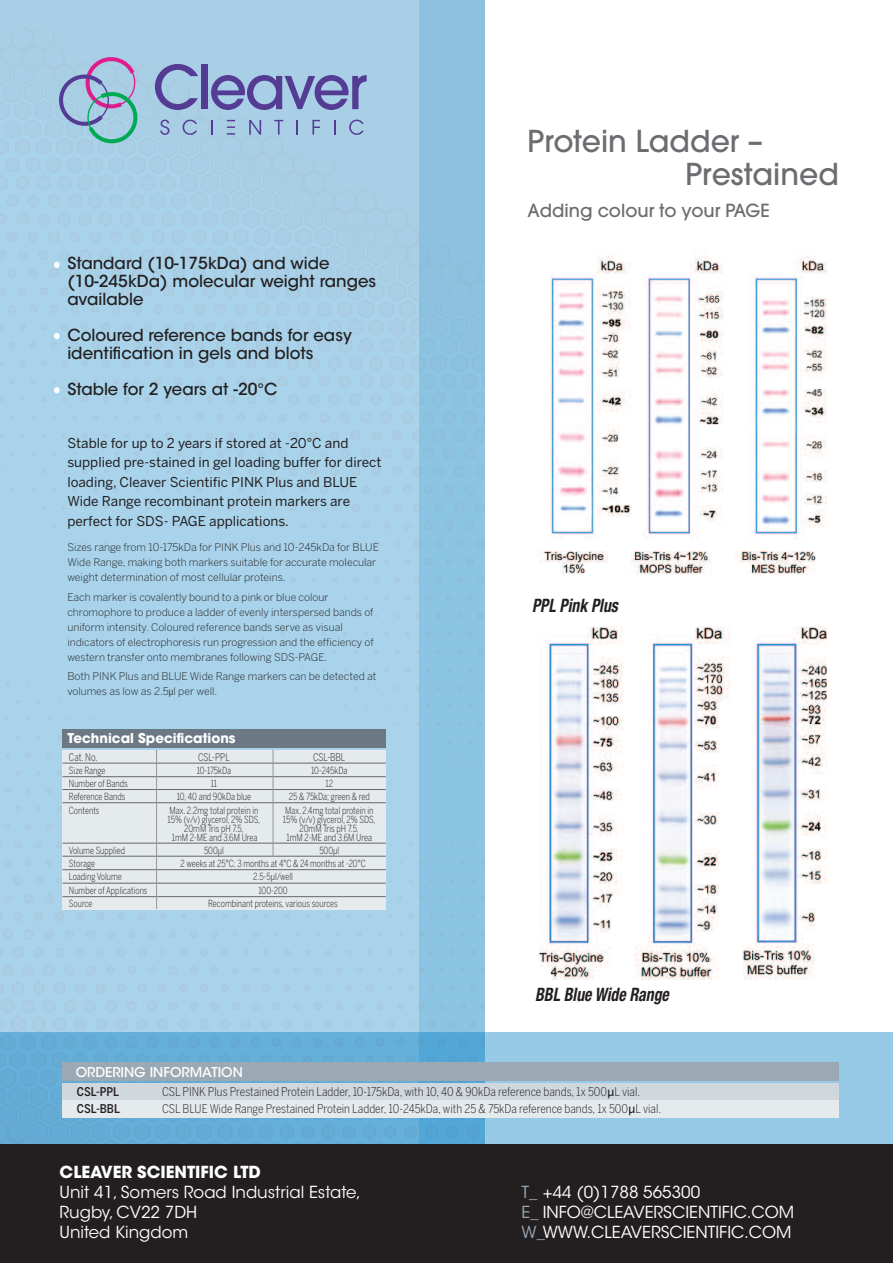
<style>
.page{position:relative;width:893px;height:1263px;background:#fff}
.page>*{position:absolute;margin:0;border:0;box-sizing:border-box;transform-origin:0 0}
.t1{font:500 30px/33px "Avant Garde";color:#6c6d70}
.t2{font:italic 700 condensed 18.6px "Helvetica Neue";color:#231f20;scale:.85 1}
.t3{font:500 18px "Avant Garde";color:#6c6d70}
.t4{font:500 16.5px/18px "ITC Avant Garde Std";color:#231f20}
.t5{font:16.5px/19.8px "ITC Avant Garde Std";color:#fff}
.t6{font:700 16.5px "ITC Avant Garde Std";color:#fff}
.t7{font:13.5px/19.5px "Benton Sans";color:#231f20}
.t8{font:700 13.5px "Avant Garde";color:#fff}
.t9{font:500 13.5px "ITC Avant Garde Std";color:#fff}
.t10{font:300 12px "Benton Sans Cond";color:#231f20}
.t11{font:500 12px "Benton Sans Cond";color:#231f20}
.t12{font:300 10.5px/15px "Benton Sans";color:#231f20}
.t13{font:300 10.5px "Benton Sans Cond";color:#231f20;scale:.9 1}
.t14{font:300 9.75px "Benton Sans Cond";color:#231f20;scale:.9 1}
.s1{font-family:"Helvetica Neue";font-stretch:condensed}
.s2{font-family:"Lucida Grande";font-weight:400}
.s3{color:#9ba9b4}
</style>
<div class="page">
<div style="left:0;top:1033px;width:893px;height:111px;background:#97cae7"></div>
<svg style="left:0;top:853px;width:485px;height:291px;background:#92c6e3"></svg>
<svg style="left:0;top:0;width:485px;height:853px;background:#a8d1e8"></svg>
<div style="left:419px;top:0;width:65px;height:1144px;background:#8cc4e4"></div>
<div style="left:63px;top:1062px;width:776px;height:18px;background:#9ba9b4"></div>
<div style="left:63px;top:1083px;width:776px;height:17px;background:#d0d8de"></div>
<div style="left:63px;top:1100px;width:776px;height:18px;background:#e5eaed"></div>
<svg style="left:54px;top:54px;width:90px;height:93px;background:#9cb9d2"></svg>
<svg style="left:160px;top:120px;width:9px;height:15px"></svg>
<svg style="left:183px;top:120px;width:14px;height:15px"></svg>
<svg style="left:211px;top:120px;width:1px;height:15px"></svg>
<svg style="left:227px;top:120px;width:8px;height:15px"></svg>
<svg style="left:249px;top:120px;width:12px;height:15px"></svg>
<svg style="left:274px;top:120px;width:9px;height:15px"></svg>
<svg style="left:296px;top:120px;width:2px;height:15px"></svg>
<svg style="left:312px;top:120px;width:8px;height:15px"></svg>
<svg style="left:334px;top:120px;width:1px;height:15px"></svg>
<svg style="left:349px;top:120px;width:15px;height:15px"></svg>
<svg style="left:155px;top:64px;width:43px;height:46px;background:#8d9fca"></svg>
<div style="left:201px;top:65px;width:6px;height:44px;background:#543c94"></div>
<svg style="left:211px;top:75px;width:156px;height:35px;background:#828cc0"></svg>
<div style="left:0;top:1144px;width:893px;height:119px;background:#231f20"></div>
<svg style="left:54px;top:262px;width:6px;height:6px"></svg>
<svg style="left:54px;top:333px;width:6px;height:6px"></svg>
<svg style="left:54px;top:387px;width:6px;height:6px"></svg>
<div style="left:63px;top:729px;width:323px;height:18px;background:#6c7985"></div>
<div style="left:63px;top:750px;width:323px;height:159px;background:#e5eaed"></div>
<hr style="left:63px;top:776px;width:323px;height:1px;background:#666769">
<hr style="left:63px;top:763px;width:323px;height:1px;background:#666769">
<hr style="left:63px;top:789px;width:323px;height:1px;background:#666769">
<hr style="left:63px;top:802px;width:323px;height:1px;background:#666769">
<hr style="left:63px;top:856px;width:323px;height:1px;background:#666769">
<hr style="left:63px;top:843px;width:323px;height:1px;background:#666769">
<hr style="left:63px;top:896px;width:323px;height:1px;background:#666769">
<hr style="left:63px;top:869px;width:323px;height:1px;background:#666769">
<hr style="left:63px;top:883px;width:323px;height:1px;background:#666769">
<hr style="left:273px;top:750px;width:1px;height:106px;background:#939598">
<hr style="left:156px;top:750px;width:1px;height:159px;background:#939598">
<img style="left:538px;top:626px;width:288px;height:354px">
<img style="left:540px;top:251px;width:286px;height:324px">
<h3 class="t4" style="left:67px;top:256px;width:310px">Standard (10-175kDa) and wide (10-245kDa) molecular weight ranges available</h3>
<h3 class="t4" style="left:67px;top:328px;width:286px">Coloured reference bands for easy identification in gels and blots</h3>
<h3 class="t4" style="left:67px;top:382px;width:212px">Stable for 2 years at -20°C</h3>
<p class="t7" style="left:67px;top:433px;width:316px">Stable for up to 2 years if stored at -20°C and supplied pre-stained in gel loading buffer for direct loading, Cleaver Scientific PINK Plus and BLUE Wide Range recombinant protein markers are perfect for SDS- PAGE applications.</p>
<p class="t12" style="left:67px;top:540px;width:313px">Sizes range from 10-175kDa for PINK Plus and 10-245kDa for BLUE<br>Wide Range, making both markers suitable for accurate molecular weight determination of most cellular proteins.</p>
<p class="t12" style="left:67px;top:590px;width:308px">Each marker is covalently bound to a pink or blue colour chromophore to produce a ladder of evenly interspersed bands of uniform intensity. Coloured reference bands serve as visual indicators of electrophoresis run progression and the efficiency of western transfer onto membranes following SDS-PAGE.</p>
<p class="t12" style="left:67px;top:669px;width:311px">Both PINK Plus and BLUE Wide Range markers can be detected at volumes as low as 2.5<span class="s1">µ</span>l per well.</p>
<p class="t8" style="left:67px;top:733px;width:170px">Technical Specifications</p>
<p class="t13" style="left:69px;top:751px;width:33px">Cat. No.</p>
<p class="t13" style="left:198px;top:751px;width:37px">CSL-PPL</p>
<p class="t13" style="left:313px;top:751px;width:37px">CSL-BBL</p>
<p class="t14" style="left:69px;top:765px;width:42px">Size Range</p>
<p class="t14" style="left:197px;top:765px;width:40px">10-175kDa</p>
<p class="t14" style="left:311px;top:765px;width:42px">10-245kDa</p>
<p class="t14" style="left:69px;top:778px;width:67px">Number of Bands</p>
<p class="t14" style="left:211px;top:778px;width:9px">11</p>
<p class="t14" style="left:326px;top:778px;width:10px">12</p>
<p class="t14" style="left:69px;top:791px;width:64px">Reference Bands</p>
<p class="t14" style="left:177px;top:791px;width:84px">10, 40 and 90kDa blue</p>
<p class="t14" style="left:289px;top:791px;width:91px">25 &amp; 75kDa; green &amp; red</p>
<p class="t14" style="left:69px;top:805px;width:36px">Contents</p>
<p class="t14" style="left:169px;top:805px;width:100px">Max. 2.2mg total protein in</p>
<p class="t14" style="left:285px;top:805px;width:100px">Max. 2.4mg total protein in</p>
<p class="t14" style="left:168px;top:814px;width:105px">15% (v/v) glycerol, 2% SDS,</p>
<p class="t14" style="left:283px;top:814px;width:105px">15% (v/v) glycerol, 2% SDS,</p>
<p class="t14" style="left:184px;top:823px;width:68px">20mM Tris pH 7.5,</p>
<p class="t14" style="left:300px;top:823px;width:68px">20mM Tris pH 7.5,</p>
<p class="t14" style="left:172px;top:832px;width:97px">1mM 2-ME and 3.6M Urea</p>
<p class="t14" style="left:286px;top:832px;width:97px">1mM 2-ME and 3.6M Urea</p>
<p class="t14" style="left:69px;top:845px;width:64px">Volume Supplied</p>
<p class="t14" style="left:204px;top:845px;width:24px">500µl</p>
<p class="t14" style="left:319px;top:845px;width:24px">500µl</p>
<p class="t14" style="left:69px;top:858px;width:31px">Storage</p>
<p class="t14" style="left:180px;top:858px;width:207px">2 weeks at 25°C; 3 months at 4°C &amp; 24 months at -20°C</p>
<p class="t14" style="left:69px;top:871px;width:60px">Loading Volume</p>
<p class="t14" style="left:253px;top:871px;width:46px">2.5-5µl/well</p>
<p class="t14" style="left:69px;top:885px;width:89px">Number of Applications</p>
<p class="t14" style="left:258px;top:885px;width:34px">100-200</p>
<p class="t14" style="left:69px;top:898px;width:28px">Source</p>
<p class="t14" style="left:208px;top:898px;width:146px">Recombinant proteins, various sources</p>
<p class="t9" style="left:76px;top:1066px;width:169px">ORDERING INFORMATION</p>
<h1 class="t1" style="left:685px;top:127px;width:155px;text-indent:-158px">Protein Ladder –<br>Prestained</h1>
<h3 class="t3" style="left:528px;top:204px;width:244px">Adding colour to your PAGE</h3>
<h2 class="t2" style="left:532px;top:598px;width:102px">PPL Pink Plus</h2>
<h2 class="t2" style="left:535px;top:987px;width:159px">BBL Blue Wide Range</h2>
<p class="t11" style="left:77px;top:1085px;width:44px">CSL-PPL</p>
<p class="t10" style="left:162px;top:1085px;width:480px">CSL PINK Plus Prestained Protein Ladder, 10-175kDa, with 10, 40 &amp; 90kDa reference bands, 1x 500<span class="s2">μ</span>L vial.</p>
<p class="t11" style="left:77px;top:1102px;width:45px">CSL-BBL</p>
<p class="t10" style="left:162px;top:1102px;width:501px">CSL BLUE Wide Range Prestained Protein Ladder, 10-245kDa, with 25 &amp; 75kDa reference bands, 1x 500<span class="s2">μ</span>L vial.</p>
<h3 class="t6" style="left:60px;top:1166px;width:203px">CLEAVER SCIENTIFIC LTD</h3>
<h3 class="t5" style="left:60px;top:1184px;width:303px">Unit 41, Somers Road Industrial Estate,<br>Rugby, CV22 7DH<br>United Kingdom</h3>
<h3 class="t5" style="left:521px;top:1184px;width:274px"><span class="s3">T_</span> +44 (0)1788 565300<br><span class="s3">E_</span> INFO@CLEAVERSCIENTIFIC.COM<br><span class="s3">W_</span>WWW.CLEAVERSCIENTIFIC.COM</h3>
</div>
